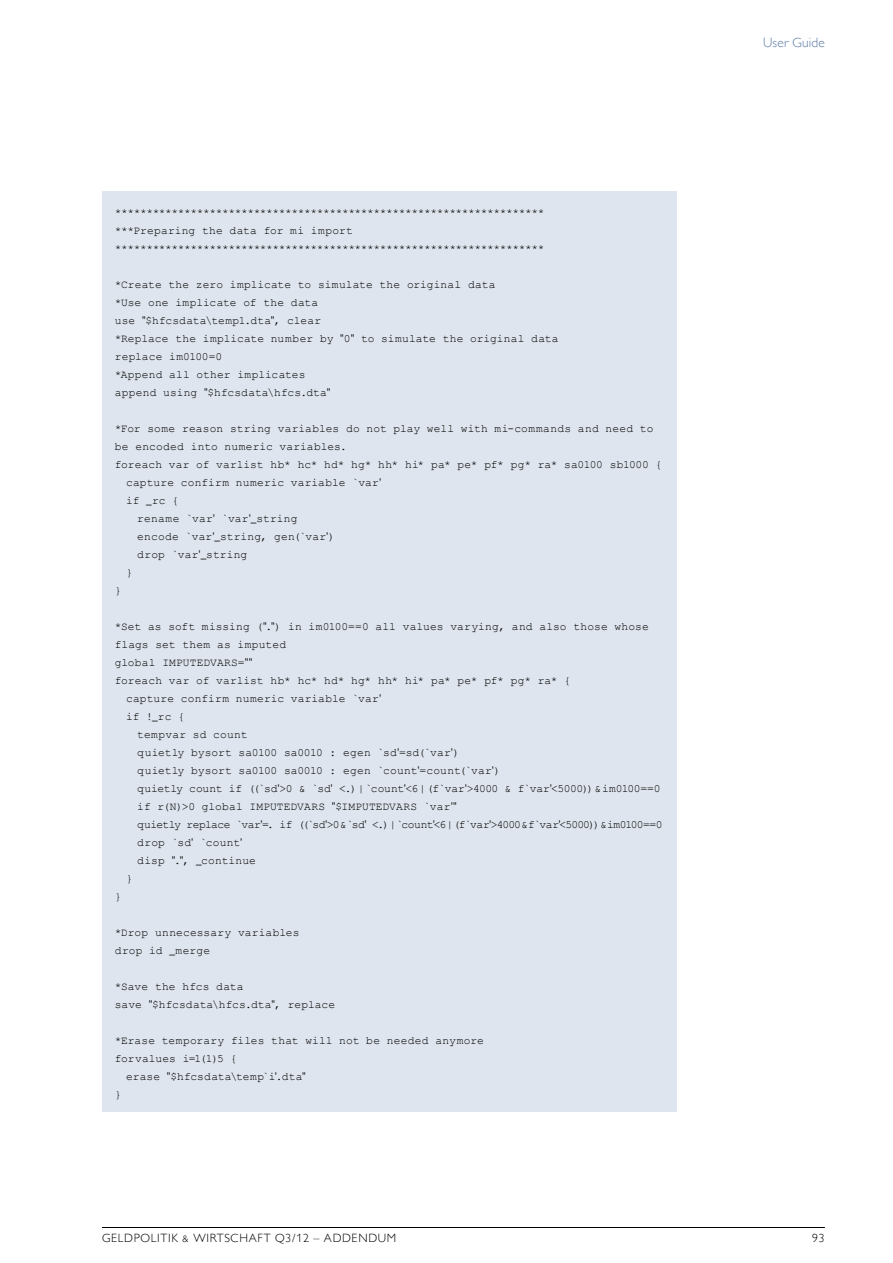
<style>
.page{position:relative;width:893px;height:1263px;background:#fff}
.page>*{position:absolute;margin:0;border:0;box-sizing:border-box;transform-origin:0 0}
.t1{font:300 13.5px "Gill Sans MT Pro";color:#607ea9}
.t2{font:300 12px "Gill Sans MT Pro";letter-spacing:.06em;color:#000}
.t3{font:11.25px/18px "Courier New";letter-spacing:.01em;color:#000}
.t4{font:11.25px "Courier New";letter-spacing:-.045em;color:#000}
.t5{font:11.25px "Courier New";letter-spacing:-.01em;color:#000}
.s1{font-family:"Gill Sans MT Pro"}
.s2{font-size:9.75px}
</style>
<div class="page">
<hr style="left:102px;top:1227px;width:723px;height:1px;background:#000">
<div style="left:102px;top:191px;width:574px;height:921px;background:#dfe5ee"></div>
<p class="t3" style="left:115px;top:203px;width:431px">******************************************************************** ***Preparing the data for mi import ********************************************************************</p>
<p class="t3" style="left:115px;top:275px;width:445px">*Create the zero implicate to simulate the original data<br>*Use one implicate of the data<br>use <span class="s1">"</span>$hfcsdata\temp1.dta<span class="s1">"</span>, clear<br>*Replace the implicate number by <span class="s1">"</span>0<span class="s1">"</span> to simulate the original data replace im0100=0<br>*Append all other implicates<br>append using <span class="s1">"</span>$hfcsdata\hfcs.dta<span class="s1">"</span></p>
<p class="t3" style="left:115px;top:419px;width:540px">*For some reason string variables do not play well with mi-commands and need to</p>
<p class="t3" style="left:115px;top:437px;width:234px">be encoded into numeric variables.</p>
<p class="t3" style="left:115px;top:455px;width:549px">foreach var of varlist hb* hc* hd* hg* hh* hi* pa* pe* pf* pg* ra* sa0100 sb1000 {</p>
<p class="t3" style="left:126px;top:473px;width:257px">capture confirm numeric variable `var<span class="s1">'</span></p>
<p class="t3" style="left:126px;top:491px;width:54px">if <span class="s1">_</span>rc {</p>
<p class="t3" style="left:137px;top:509px;width:162px">rename `var<span class="s1">'</span> `var<span class="s1">'_</span>string</p>
<p class="t3" style="left:137px;top:527px;width:199px">encode `var<span class="s1">'_</span>string, gen(`var<span class="s1">'</span>)</p>
<p class="t3" style="left:137px;top:545px;width:111px">drop `var<span class="s1">'_</span>string</p>
<p class="t3" style="left:126px;top:563px;width:8px">}</p>
<p class="t3" style="left:115px;top:581px;width:8px">}</p>
<p class="t3" style="left:115px;top:617px;width:535px">*Set as soft missing (<span class="s1">"</span>.<span class="s1">"</span>) in im0100==0 all values varying, and also those whose</p>
<p class="t3" style="left:115px;top:635px;width:173px">flags set them as imputed</p>
<p class="t3" style="left:115px;top:653px;width:139px">global IMPUTEDVARS=<span class="s1">""</span></p>
<p class="t3" style="left:115px;top:671px;width:458px">foreach var of varlist hb* hc* hd* hg* hh* hi* pa* pe* pf* pg* ra* {</p>
<p class="t3" style="left:126px;top:689px;width:257px">capture confirm numeric variable `var<span class="s1">'</span></p>
<p class="t3" style="left:126px;top:707px;width:60px">if !<span class="s1">_</span>rc {</p>
<p class="t3" style="left:137px;top:725px;width:112px">tempvar sd count</p>
<p class="t3" style="left:137px;top:743px;width:324px">quietly bysort sa0100 sa0010 : egen `sd<span class="s1">'</span>=sd(`var<span class="s1">'</span>)</p>
<p class="t3" style="left:137px;top:761px;width:365px">quietly bysort sa0100 sa0010 : egen `count<span class="s1">'</span>=count(`var<span class="s1">'</span>)</p>
<p class="t5" style="left:137px;top:782px;width:525px">quietly count if ((`sd<span class="s1">'</span>&gt;0 &amp; `sd<span class="s1">'</span> &lt;.)|`count<span class="s1">'</span>&lt;6|(f`var<span class="s1">'</span>&gt;4000 &amp; f`var<span class="s1">'</span>&lt;5000))&amp;im0100==0</p>
<p class="t3" style="left:137px;top:797px;width:321px">if r(N)&gt;0 global IMPUTEDVARS <span class="s1">"</span>$IMPUTEDVARS `var<span class="s1">'"</span></p>
<p class="t4" style="left:137px;top:818px;width:527px">quietly replace `var<span class="s1">'</span>=. if ((`sd<span class="s1">'</span>&gt;0&amp;`sd<span class="s1">'</span> &lt;.)|`count<span class="s1">'</span>&lt;6|(f`var<span class="s1">'</span>&gt;4000&amp;f`var<span class="s1">'</span>&lt;5000))&amp;im0100==0</p>
<p class="t3" style="left:137px;top:833px;width:106px">drop `sd<span class="s1">'</span> `count<span class="s1">'</span></p>
<p class="t3" style="left:137px;top:851px;width:120px">disp <span class="s1">"</span>.<span class="s1">"</span>, <span class="s1">_</span>continue</p>
<p class="t3" style="left:126px;top:869px;width:8px">}</p>
<p class="t3" style="left:115px;top:887px;width:8px">}</p>
<p class="t3" style="left:115px;top:923px;width:186px">*Drop unnecessary variables drop id <span class="s1">_</span>merge</p>
<p class="t3" style="left:115px;top:977px;width:222px">*Save the hfcs data<br>save <span class="s1">"</span>$hfcsdata\hfcs.dta<span class="s1">"</span>, replace</p>
<p class="t3" style="left:115px;top:1031px;width:371px">*Erase temporary files that will not be needed anymore</p>
<p class="t3" style="left:115px;top:1049px;width:124px">forvalues i=1(1)5 {</p>
<p class="t3" style="left:126px;top:1067px;width:181px">erase <span class="s1">"</span>$hfcsdata\temp`i<span class="s1">'</span>.dta<span class="s1">"</span></p>
<p class="t3" style="left:115px;top:1085px;width:8px">}</p>
<p class="t1" style="left:763px;top:35px;width:63px">USER GUIDE</p>
<p class="t2" style="left:102px;top:1231px;width:296px">GELDPOLITIK <span class="s2">&amp;</span> WIRTSCHAFT Q3/12 – ADDENDUM</p>
<p class="t2" style="left:812px;top:1231px;width:14px">93</p>
</div>
